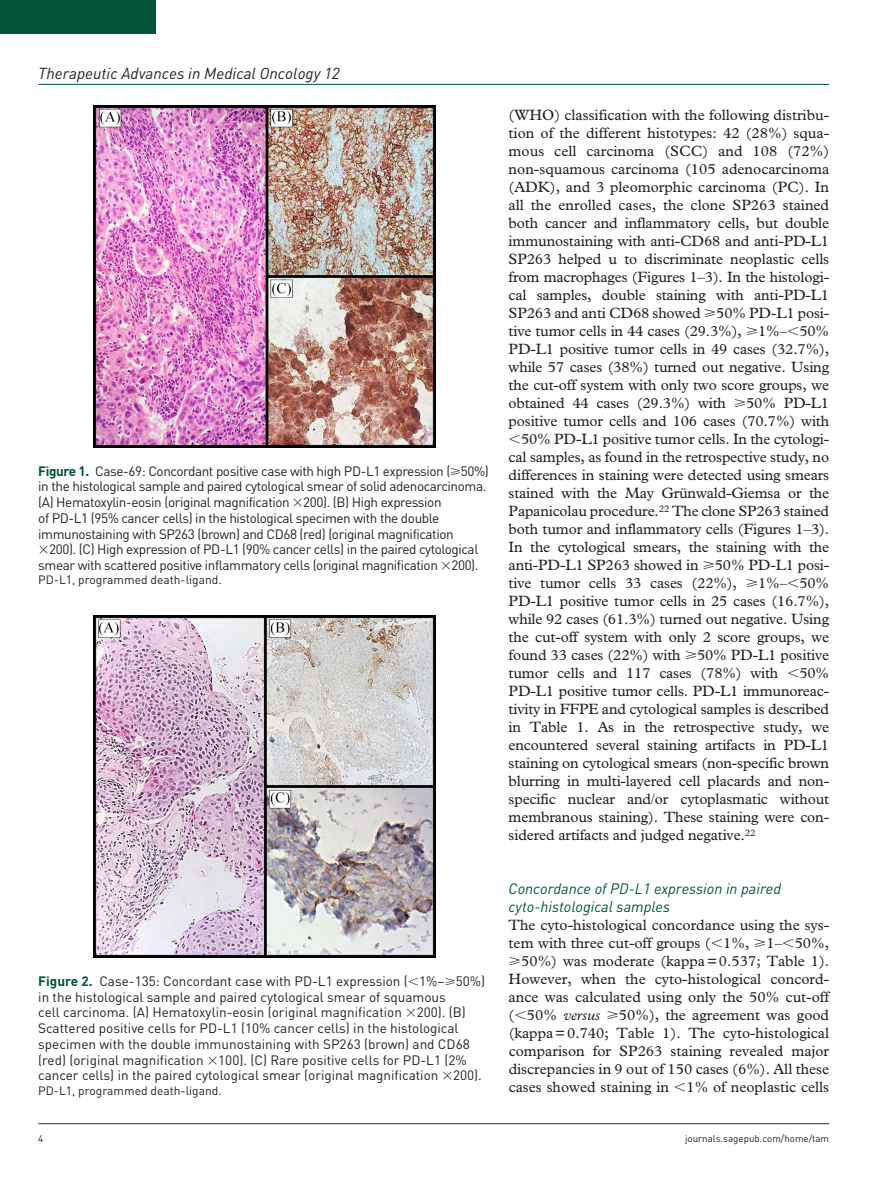
<style>
.page{position:relative;width:893px;height:1191px;background:#fff}
.page>*{position:absolute;margin:0;border:0;box-sizing:border-box;transform-origin:0 0}
.t1{font:italic 15.75px "DIN";color:#231f20}
.t2{font:15px/18px "Plantin Std";letter-spacing:-.01em;color:#231f20;text-align:justify}
.t3{font:italic 15px/18px "DIN";color:#015436}
.t4{font:13.5px/15.8px "DIN";letter-spacing:-.03em;color:#231f20}
.t5{font:13.5px/15.8px "DIN";color:#231f20}
.t6{font:12px "DIN";color:#231f20}
.t7{font:9.75px "DIN";color:#231f20}
.s1{font-weight:700;color:#015436}
.s2{font-style:italic}
</style>
<div class="page">
<hr style="left:38px;top:84px;width:791px;height:1px;background:#015436">
<hr style="left:38px;top:1123px;width:791px;height:1px;background:#015436">
<div style="left:0;top:0;width:155px;height:34px;background:#015436"></div>
<img style="left:93px;top:106px;width:342px;height:342px">
<img style="left:93px;top:616px;width:342px;height:342px">
<p class="t1" style="left:38px;top:63px;width:303px">Therapeutic Advances in Medical Oncology 12</p>
<p class="t4" style="left:38px;top:462px;width:452px"><span class="s1">Figure 1.</span> Case-69: Concordant positive case with high PD-L1 expression (⩾50%) in the histological sample and paired cytological smear of solid adenocarcinoma. (A) Hematoxylin-eosin (original magnification 200). (B) High expression<br>of PD-L1 (95% cancer cells) in the histological specimen with the double immunostaining with SP263 (brown) and CD68 (red) (original magnification</p>
<p class="t4" style="left:38px;top:541px;width:442px;text-align:right">200). (C) High expression of PD-L1 (90% cancer cells) in the paired cytological smear with scattered positive inflammatory cells (original magnification 200).</p>
<p class="t6" style="left:38px;top:572px;width:185px">PD-L1, programmed death-ligand.</p>
<p class="t5" style="left:38px;top:972px;width:448px"><span class="s1">Figure 2.</span> Case-135: Concordant case with PD-L1 expression ( 1%–⩾50%) in the histological sample and paired cytological smear of squamous<br>cell carcinoma. (A) Hematoxylin-eosin (original magnification 200). (B)<br>Scattered positive cells for PD-L1 (10% cancer cells) in the histological specimen with the double immunostaining with SP263 (brown) and CD68 (red) (original magnification 100). (C) Rare positive cells for PD-L1 (2% cancer cells) in the paired cytological smear (original magnification 200).</p>
<p class="t6" style="left:38px;top:1082px;width:185px">PD-L1, programmed death-ligand.</p>
<p class="t2" style="left:509px;top:106px;width:322px">(WHO) classification with the following distribu-</p>
<p class="t2" style="left:509px;top:124px;width:322px">tion of the different histotypes: 42 (28%) squa-</p>
<p class="t2" style="left:509px;top:142px;width:322px">mous cell carcinoma (SCC) and 108 (72%)</p>
<p class="t2" style="left:509px;top:160px;width:322px">non-squamous carcinoma (105 adenocarcinoma</p>
<p class="t2" style="left:509px;top:178px;width:322px">(ADK), and 3 pleomorphic carcinoma (PC). In</p>
<p class="t2" style="left:509px;top:196px;width:322px">all the enrolled cases, the clone SP263 stained</p>
<p class="t2" style="left:509px;top:214px;width:322px">both cancer and inflammatory cells, but double</p>
<p class="t2" style="left:509px;top:232px;width:322px">immunostaining with anti-CD68 and anti-PD-L1</p>
<p class="t2" style="left:509px;top:250px;width:322px">SP263 helped u to discriminate neoplastic cells</p>
<p class="t2" style="left:509px;top:268px;width:322px">from macrophages (Figures 1–3). In the histologi-</p>
<p class="t2" style="left:509px;top:286px;width:322px">cal samples, double staining with anti-PD-L1</p>
<p class="t2" style="left:509px;top:304px;width:322px">SP263 and anti CD68 showed ⩾50% PD-L1 posi-</p>
<p class="t2" style="left:509px;top:322px;width:322px">tive tumor cells in 44 cases (29.3%), ⩾1%– 50%</p>
<p class="t2" style="left:509px;top:340px;width:322px">PD-L1 positive tumor cells in 49 cases (32.7%),</p>
<p class="t2" style="left:509px;top:358px;width:322px">while 57 cases (38%) turned out negative. Using</p>
<p class="t2" style="left:509px;top:376px;width:322px">the cut-off system with only two score groups, we</p>
<p class="t2" style="left:509px;top:394px;width:322px">obtained 44 cases (29.3%) with ⩾50% PD-L1</p>
<p class="t2" style="left:509px;top:412px;width:322px">positive tumor cells and 106 cases (70.7%) with</p>
<p class="t2" style="left:521px;top:430px;width:310px">50% PD-L1 positive tumor cells. In the cytologi-</p>
<p class="t2" style="left:509px;top:448px;width:322px">cal samples, as found in the retrospective study, no</p>
<p class="t2" style="left:509px;top:466px;width:322px">differences in staining were detected using smears</p>
<p class="t2" style="left:509px;top:484px;width:322px">stained with the May Grünwald-Giemsa or the</p>
<p class="t2" style="left:509px;top:502px;width:322px">Papanicolau procedure.<sup>22</sup> The clone SP263 stained</p>
<p class="t2" style="left:509px;top:520px;width:322px">both tumor and inflammatory cells (Figures 1–3).</p>
<p class="t2" style="left:509px;top:538px;width:322px">In the cytological smears, the staining with the</p>
<p class="t2" style="left:509px;top:556px;width:322px">anti-PD-L1 SP263 showed in ⩾50% PD-L1 posi-</p>
<p class="t2" style="left:509px;top:574px;width:322px">tive tumor cells 33 cases (22%), ⩾1%– 50%</p>
<p class="t2" style="left:509px;top:592px;width:322px">PD-L1 positive tumor cells in 25 cases (16.7%),</p>
<p class="t2" style="left:509px;top:610px;width:322px">while 92 cases (61.3%) turned out negative. Using</p>
<p class="t2" style="left:509px;top:628px;width:322px">the cut-off system with only 2 score groups, we</p>
<p class="t2" style="left:509px;top:646px;width:322px">found 33 cases (22%) with ⩾50% PD-L1 positive</p>
<p class="t2" style="left:509px;top:664px;width:271px">tumor cells and 117 cases (78%) with</p>
<p class="t2" style="left:509px;top:664px;width:322px;text-indent:291px">50% PD-L1 positive tumor cells. PD-L1 immunoreac&shy;tivity in FFPE and cytological samples is described in Table 1. As in the retrospective study, we encountered several staining artifacts in PD-L1 staining on cytological smears (non-specific brown blurring in multi-layered cell placards and non&shy;specific nuclear and/or cytoplasmatic without membranous staining). These staining were con&shy;sidered artifacts and judged negative.<sup>22</sup></p>
<p class="t3" style="left:509px;top:879px;width:274px">Concordance of PD-L1 expression in paired cyto-histological samples</p>
<p class="t2" style="left:509px;top:916px;width:322px">The cyto-histological concordance using the sys&shy;tem with three cut-off groups ( 1%, ⩾1– 50%, ⩾50%) was moderate (kappa=0.537; Table 1).<br>However, when the cyto-histological concord&shy;ance was calculated using only the 50% cut-off ( 50% <span class="s2">versus</span> ⩾50%), the agreement was good (kappa=0.740; Table 1). The cyto-histological comparison for SP263 staining revealed major discrepancies in 9 out of 150 cases (6%). All these cases showed staining in 1% of neoplastic cells</p>
<p class="t7" style="left:38px;top:1132px;width:7px">4</p>
<p class="t7" style="left:685px;top:1132px;width:146px">journals.sagepub.com/home/tam</p>
</div>
